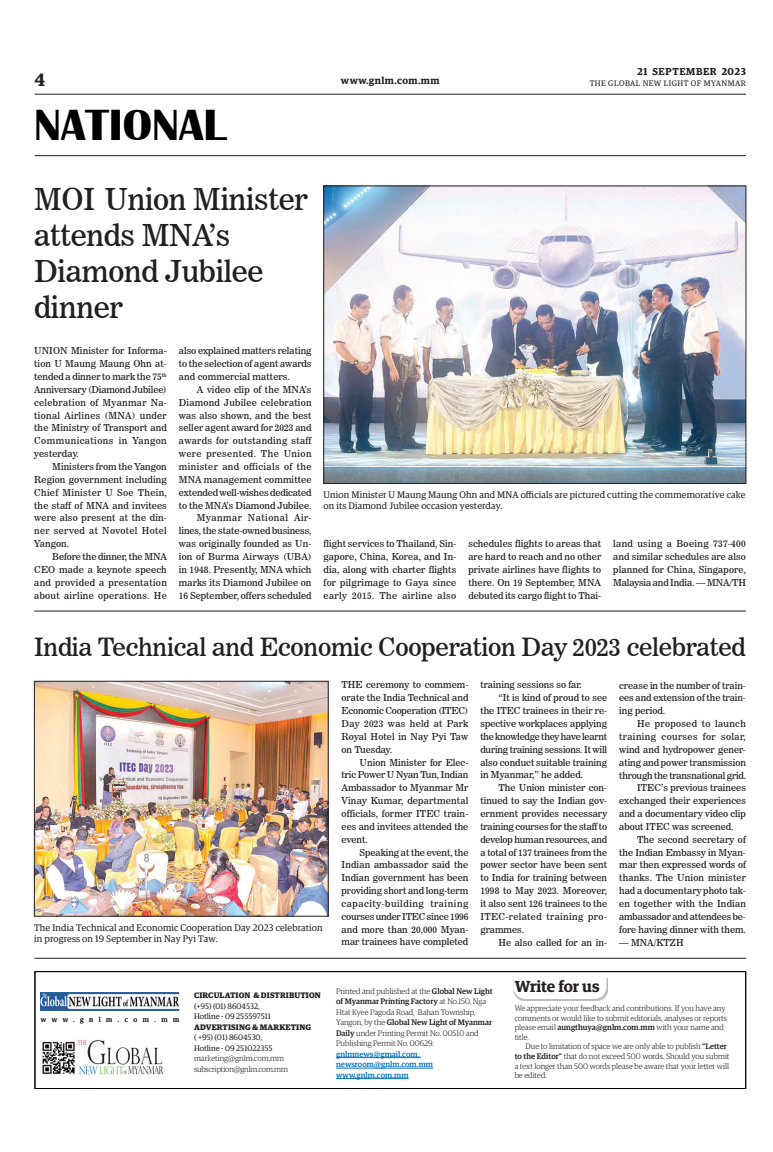
<style>
.page{position:relative;width:773px;height:1152px;background:#fff}
.page>*{position:absolute;margin:0;border:0;box-sizing:border-box;transform-origin:0 0}
.t1{font:700 45px "Britannic";color:#000}
._3_Clm_Head{font:30px/36px "News 706 BT Roman C";letter-spacing:-.01em;color:#231f20}
._2_Clm_Head{font:25px "News 706 BT Roman C";letter-spacing:-.01em;color:#231f20}
.t2{font:600 18px "Guardian Egyp";color:#231f20}
.t3{font:600 16px "Guardian Egyp";letter-spacing:-.005em;color:#231f20}
.t4{font:600 10px "Guardian Egyp";letter-spacing:.06em;color:#231f20}
.t5{font:600 10px "Guardian Egyp";letter-spacing:.04em;color:#231f20}
._2nd_Body{font:9.5px/12.9px "News 706 BT Roman C";color:#231f20;text-align:justify}
.Normal_Para{font:9.5px/12.9px "News 706 BT Roman C";letter-spacing:.01em;color:#231f20;text-align:justify}
.t6{font:9.5px/11.4px "Guardian Egyp";letter-spacing:.015em;color:#231f20}
.t7{font:300 8px/9.6px "Guardian Egyp";color:#231f20}
.t8{font:8px "Guardian Egyp";color:#231f20}
.t9{font:500 8px "Guardian Egyp";color:#0072bc}
.t10{font:700 8px "Guardian Egyp";letter-spacing:.02em;color:#231f20}
.t11{font:8px "Guardian Egyp";letter-spacing:.06em;color:#231f20}
.t12{font:300 8px "Guardian Egyp";letter-spacing:-.02em;color:#231f20}
.t13{font:7px "Guardian Egyp";letter-spacing:.785em;color:#231f20}
.s1{font-weight:500}
</style>
<div class="page">
<hr style="left:35px;top:94px;width:711px;height:1px;background:#231f20">
<hr style="left:35px;top:155px;width:711px;height:1px;background:#231f20">
<img style="left:42px;top:1039px;width:122px;height:36px">
<hr style="left:336px;top:1057px;width:44px;height:1px;background:#0072bc">
<hr style="left:380px;top:1057px;width:41px;height:1px;background:#0072bc">
<hr style="left:336px;top:1068px;width:97px;height:1px;background:#0072bc">
<hr style="left:336px;top:1078px;width:72px;height:1px;background:#0072bc">
<img style="left:41px;top:993px;width:138px;height:17px">
<div style="left:34px;top:971px;width:712px;height:118px;border:1px solid #000"></div>
<svg style="left:513px;top:977px;width:95px;height:24px"></svg>
<hr style="left:34px;top:958px;width:712px;height:1px;background:#231f20">
<img style="left:325px;top:188px;width:419px;height:294px">
<div style="left:323px;top:186px;width:423px;height:298px;border:1px solid #231f20"></div>
<hr style="left:34px;top:611px;width:712px;height:1px;background:#231f20">
<img style="left:36px;top:683px;width:290px;height:231px">
<div style="left:34px;top:681px;width:294px;height:235px;border:1px solid #231f20"></div>
<h3 class="t2" style="left:35px;top:67px;width:12px">4</h3>
<h1 class="t1" style="left:34px;top:100px;width:193px">NATIONAL</h1>
<p class="t4" style="left:637px;top:64px;width:110px">21 SEPTEMBER 2023</p>
<p class="t5" style="left:341px;top:73px;width:100px">www.gnlm.com.mm</p>
<p class="t11" style="left:589px;top:78px;width:158px">THE GLOBAL NEW LIGHT OF MYANMAR</p>
<p class="_3_Clm_Head" style="left:34px;top:181px;width:275px">MOI Union Minister attends MNA’s</p>
<p class="_3_Clm_Head" style="left:34px;top:253px;width:231px">Diamond Jubilee</p>
<p class="_3_Clm_Head" style="left:34px;top:289px;width:90px">dinner</p>
<p class="Normal_Para" style="left:34px;top:344px;width:134px">UNION Minister for Informa&shy;tion U Maung Maung Ohn at&shy;tended a dinner to mark the 75<sup>th </sup>Anniversary (Diamond Jubilee) celebration of Myanmar Na&shy;tional Airlines (MNA) under the Ministry of Transport and Communications in Yangon yesterday.</p>
<p class="_2nd_Body" style="left:34px;top:460px;width:134px;text-indent:18px">Ministers from the Yangon Region government including Chief Minister U Soe Thein, the staff of MNA and invitees were also present at the din&shy;ner served at Novotel Hotel Yangon.</p>
<p class="_2nd_Body" style="left:34px;top:550px;width:134px;text-indent:18px">Before the dinner, the MNA CEO made a keynote speech and provided a presentation about airline operations. He</p>
<p class="_2nd_Body" style="left:179px;top:344px;width:134px">also explained matters relating to the selection of agent awards and commercial matters.</p>
<p class="_2nd_Body" style="left:179px;top:383px;width:134px;text-indent:18px">A video clip of the MNA’s Diamond Jubilee celebration was also shown, and the best seller agent award for 2023 and awards for outstanding staff were presented. The Union minister and officials of the MNA management committee extended well-wishes dedicated to the MNA’s Diamond Jubilee.</p>
<p class="_2nd_Body" style="left:179px;top:512px;width:134px;text-indent:18px">Myanmar National Air&shy;lines, the state-owned business, was originally founded as Un&shy;ion of Burma Airways (UBA) in 1948. Presently, MNA which marks its Diamond Jubilee on 16 September, offers scheduled</p>
<p class="t6" style="left:323px;top:488px;width:423px">Union Minister U Maung Maung Ohn and MNA officials are pictured cutting the commemorative cake on its Diamond Jubilee occasion yesterday.</p>
<p class="_2nd_Body" style="left:323px;top:537px;width:134px">flight services to Thailand, Sin&shy;gapore, China, Korea, and In&shy;dia, along with charter flights for pilgrimage to Gaya since early 2015. The airline also</p>
<p class="_2nd_Body" style="left:468px;top:537px;width:134px">schedules flights to areas that are hard to reach and no other private airlines have flights to there. On 19 September, MNA debuted its cargo flight to Thai-</p>
<p class="_2nd_Body" style="left:613px;top:537px;width:134px">land using a Boeing 737-400 and similar schedules are also planned for China, Singapore, Malaysia and India. — MNA/TH</p>
<p class="_2_Clm_Head" style="left:34px;top:632px;width:713px">India Technical and Economic Cooperation Day 2023 celebrated</p>
<p class="Normal_Para" style="left:341px;top:679px;width:128px">THE ceremony to commem&shy;orate the India Technical and Economic Cooperation (ITEC)<br>Day 2023 was held at Park Royal Hotel in Nay Pyi Taw on Tuesday.</p>
<p class="_2nd_Body" style="left:341px;top:756px;width:128px;text-indent:18px">Union Minister for Elec&shy;tric Power U Nyan Tun, Indian Ambassador to Myanmar Mr Vinay Kumar, departmental officials, former ITEC train&shy;ees and invitees attended the event.</p>
<p class="_2nd_Body" style="left:341px;top:846px;width:128px;text-indent:18px">Speaking at the event, the Indian ambassador said the Indian government has been providing short and long-term capacity-building training courses under ITEC since 1996 and more than 20,000 Myan&shy;mar trainees have completed</p>
<p class="_2nd_Body" style="left:480px;top:679px;width:103px">training sessions so far.</p>
<p class="_2nd_Body" style="left:480px;top:691px;width:128px;text-indent:18px">“It is kind of proud to see the ITEC trainees in their re&shy;spective workplaces applying the knowledge they have learnt during training sessions. It will also conduct suitable training in Myanmar,” he added.</p>
<p class="_2nd_Body" style="left:480px;top:781px;width:128px;text-indent:18px">The Union minister con&shy;tinued to say the Indian gov&shy;ernment provides necessary training courses for the staff to develop human resources, and a total of 137 trainees from the power sector have been sent to India for training between 1998 to May 2023. Moreover, it also sent 126 trainees to the ITEC-related training pro&shy;grammes.</p>
<p class="_2nd_Body" style="left:498px;top:936px;width:110px">He also called for an in-</p>
<p class="_2nd_Body" style="left:619px;top:679px;width:128px">crease in the number of train&shy;ees and extension of the train&shy;ing period.</p>
<p class="_2nd_Body" style="left:619px;top:717px;width:128px;text-indent:18px">He proposed to launch training courses for solar, wind and hydropower gener&shy;ating and power transmission through the transnational grid.</p>
<p class="_2nd_Body" style="left:619px;top:781px;width:128px;text-indent:18px">ITEC’s previous trainees exchanged their experiences and a documentary video clip about ITEC was screened.</p>
<p class="_2nd_Body" style="left:619px;top:833px;width:128px;text-indent:18px">The second secretary of the Indian Embassy in Myan&shy;mar then expressed words of thanks. The Union minister had a documentary photo tak&shy;en together with the Indian ambassador and attendees be&shy;fore having dinner with them.</p>
<p class="_2nd_Body" style="left:619px;top:936px;width:66px">— MNA/KTZH</p>
<p class="t6" style="left:34px;top:921px;width:290px">The India Technical and Economic Cooperation Day 2023 celebration in progress on 19 September in Nay Pyi Taw.</p>
<p class="t13" style="left:41px;top:1014px;width:140px">www.gnlm.com.mm</p>
<p class="t10" style="left:194px;top:989px;width:128px">CIRCULATION &amp; DISTRIBUTION</p>
<p class="t8" style="left:194px;top:1001px;width:67px">(+95) (01) 8604532,</p>
<p class="t8" style="left:194px;top:1011px;width:78px">Hotline - 09 255597511</p>
<p class="t10" style="left:194px;top:1021px;width:118px">ADVERTISING &amp; MARKETING</p>
<p class="t8" style="left:194px;top:1032px;width:70px">( +95) (01) 8604530,</p>
<p class="t8" style="left:194px;top:1043px;width:80px">Hotline - 09 251022355</p>
<p class="t7" style="left:194px;top:1053px;width:92px">marketing@gnlm.com.mm</p>
<p class="t12" style="left:194px;top:1064px;width:95px">subscription@gnlm.com.mm</p>
<p class="t7" style="left:336px;top:985px;width:158px;line-height:10.5px">Printed and published at the <span class="s1">Global New Light of Myanmar Printing Factory</span> at No.150, Nga Htat Kyee Pagoda Road, Bahan Township, Yangon, by the <span class="s1">Global New Light of Myanmar Daily</span> under Printing Permit No. 00510 and Publishing Permit No. 00629.</p>
<p class="t9" style="left:336px;top:1048px;width:85px">gnlmnews@gmail.com,</p>
<p class="t9" style="left:336px;top:1059px;width:98px">newsroom@gnlm.com.mm</p>
<p class="t9" style="left:336px;top:1069px;width:74px">www.gnlm.com.mm</p>
<p class="t3" style="left:514px;top:974px;width:86px">Write for us</p>
<p class="t7" style="left:514px;top:1003px;width:214px">We appreciate your feedback and contributions. If you have any comments or would like to submit editorials, analyses or reports please email <span class="s1">aungthuya@gnlm.com.mm</span> with your name and title.</p>
<p class="t7" style="left:514px;top:1041px;width:216px;text-indent:11px">Due to limitation of space we are only able to publish <span class="s1">“Letter to the Editor”</span> that do not exceed 500 words. Should you submit a text longer than 500 words please be aware that your letter will be edited.</p>
</div>
